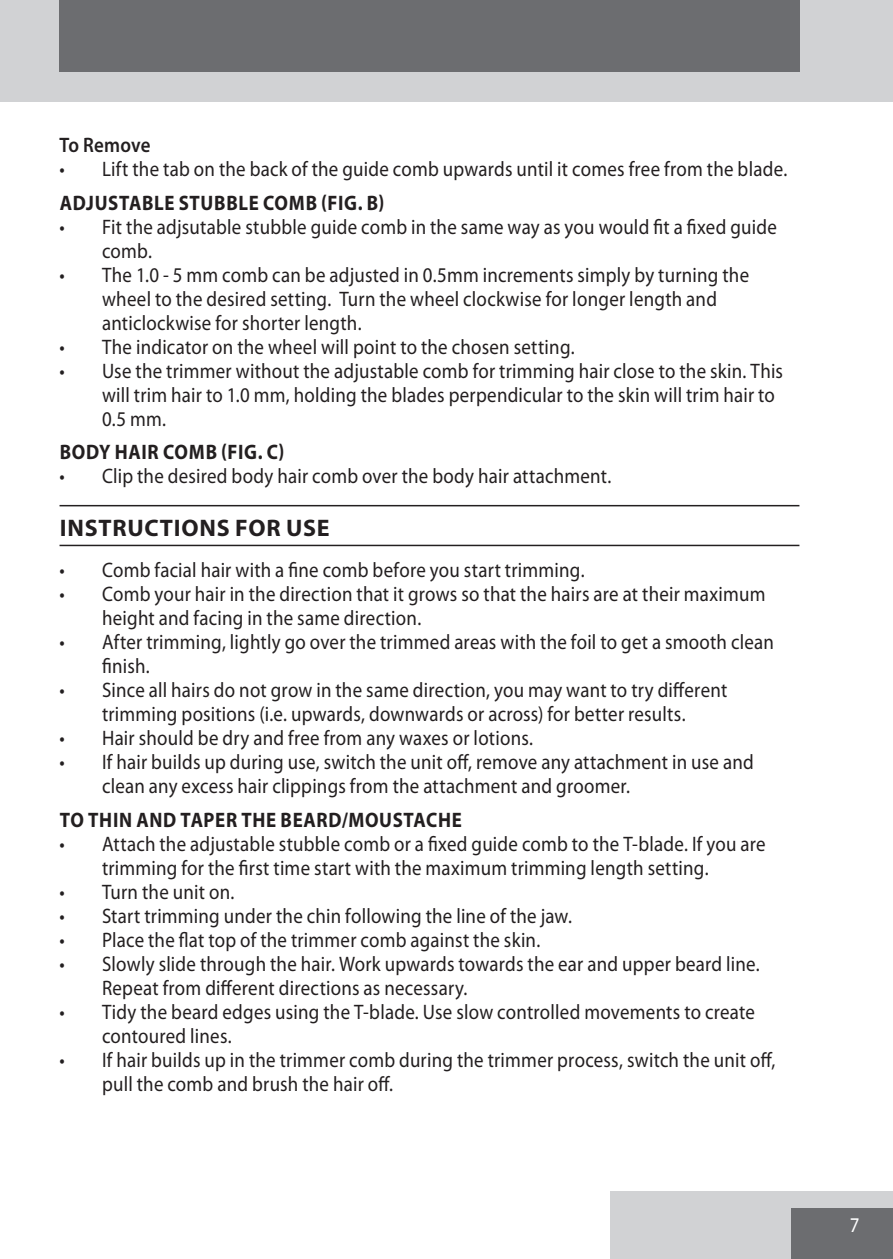
<style>
.page{position:relative;width:893px;height:1259px;background:#fff}
.page>*{position:absolute;margin:0;border:0;box-sizing:border-box;transform-origin:0 0}
.t1{font:700 24px "Myriad Pro";letter-spacing:.03em;color:#231f20}
.t2{font:21px/24px "Myriad Pro";letter-spacing:.01em;color:#231f20;scale:.9 1}
.t3{font:700 21px "Myriad Pro";letter-spacing:.035em;color:#231f20;scale:.9 1}
.default{font:600 21px "Myriad Pro";letter-spacing:.01em;color:#231f20;scale:.9 1}
.t4{font:21px "Myriad Pro";color:#fff;scale:.9 1}
</style>
<div class="page">
<div style="left:611px;top:1191px;width:282px;height:68px;background:#d1d2d4"></div>
<div style="left:791px;top:1208px;width:102px;height:51px;background:#6c6d70"></div>
<div style="left:0;top:0;width:893px;height:102px;background:#d1d2d4"></div>
<div style="left:59px;top:0;width:740px;height:72px;background:#6c6d70"></div>
<hr style="left:60px;top:505px;width:739px;height:1px;background:#231f20">
<hr style="left:60px;top:545px;width:739px;height:1px;background:#231f20">
<p class="default" style="left:60px;top:133px;width:103px">To Remove</p>
<p class="t2" style="left:60px;top:157px;width:810px">• Lift the tab on the back of the guide comb upwards until it comes free from the blade.</p>
<p class="t3" style="left:60px;top:191px;width:362px">ADJUSTABLE STUBBLE COMB (FIG. B)</p>
<p class="t2" style="left:102px;top:215px;width:751px;text-indent:-43px">• Fit the adjsutable stubble guide comb in the same way as you would fit a fixed guide comb.</p>
<p class="t2" style="left:102px;top:263px;width:720px;text-indent:-43px">• The 1.0 - 5 mm comb can be adjusted in 0.5mm increments simply by turning the wheel to the desired setting. Turn the wheel clockwise for longer length and anticlockwise for shorter length.</p>
<p class="t2" style="left:60px;top:335px;width:574px">• The indicator on the wheel will point to the chosen setting.</p>
<p class="t2" style="left:102px;top:359px;width:758px;text-indent:-43px">• Use the trimmer without the adjustable comb for trimming hair close to the skin. This will trim hair to 1.0 mm, holding the blades perpendicular to the skin will trim hair to<br>0.5 mm.</p>
<p class="t3" style="left:60px;top:440px;width:251px">BODY HAIR COMB (FIG. C)</p>
<p class="t2" style="left:60px;top:465px;width:615px">• Clip the desired body hair comb over the body hair attachment.</p>
<p class="t1" style="left:60px;top:514px;width:271px">INSTRUCTIONS FOR USE</p>
<p class="t2" style="left:60px;top:558px;width:585px">• Comb facial hair with a fine comb before you start trimming.</p>
<p class="t2" style="left:102px;top:582px;width:739px;text-indent:-43px">• Comb your hair in the direction that it grows so that the hairs are at their maximum height and facing in the same direction.</p>
<p class="t2" style="left:102px;top:630px;width:748px;text-indent:-43px">• After trimming, lightly go over the trimmed areas with the foil to get a smooth clean finish.</p>
<p class="t2" style="left:60px;top:678px;width:743px;text-align:center">• Since all hairs do not grow in the same direction, you may want to try different trimming positions (i.e. upwards, downwards or across) for better results.</p>
<p class="t2" style="left:60px;top:726px;width:528px">• Hair should be dry and free from any waxes or lotions.</p>
<p class="t2" style="left:102px;top:750px;width:726px;text-indent:-43px">• If hair builds up during use, switch the unit off, remove any attachment in use and clean any excess hair clippings from the attachment and groomer.</p>
<p class="t3" style="left:60px;top:808px;width:448px">TO THIN AND TAPER THE BEARD/MOUSTACHE</p>
<p class="t2" style="left:102px;top:832px;width:739px;text-indent:-43px">• Attach the adjustable stubble comb or a fixed guide comb to the T-blade. If you are trimming for the first time start with the maximum trimming length setting.</p>
<p class="t2" style="left:60px;top:880px;width:196px">• Turn the unit on.</p>
<p class="t2" style="left:60px;top:904px;width:571px">• Start trimming under the chin following the line of the jaw.</p>
<p class="t2" style="left:60px;top:928px;width:536px">• Place the flat top of the trimmer comb against the skin.</p>
<p class="t2" style="left:102px;top:952px;width:732px;text-indent:-43px">• Slowly slide through the hair. Work upwards towards the ear and upper beard line.<br>Repeat from different directions as necessary.</p>
<p class="t2" style="left:102px;top:1000px;width:727px;text-indent:-43px">• Tidy the beard edges using the T-blade. Use slow controlled movements to create contoured lines.</p>
<p class="t2" style="left:102px;top:1048px;width:750px;text-indent:-43px">• If hair builds up in the trimmer comb during the trimmer process, switch the unit off, pull the comb and brush the hair off.</p>
<p class="t4" style="left:850px;top:1213px;width:12px">7</p>
</div>
